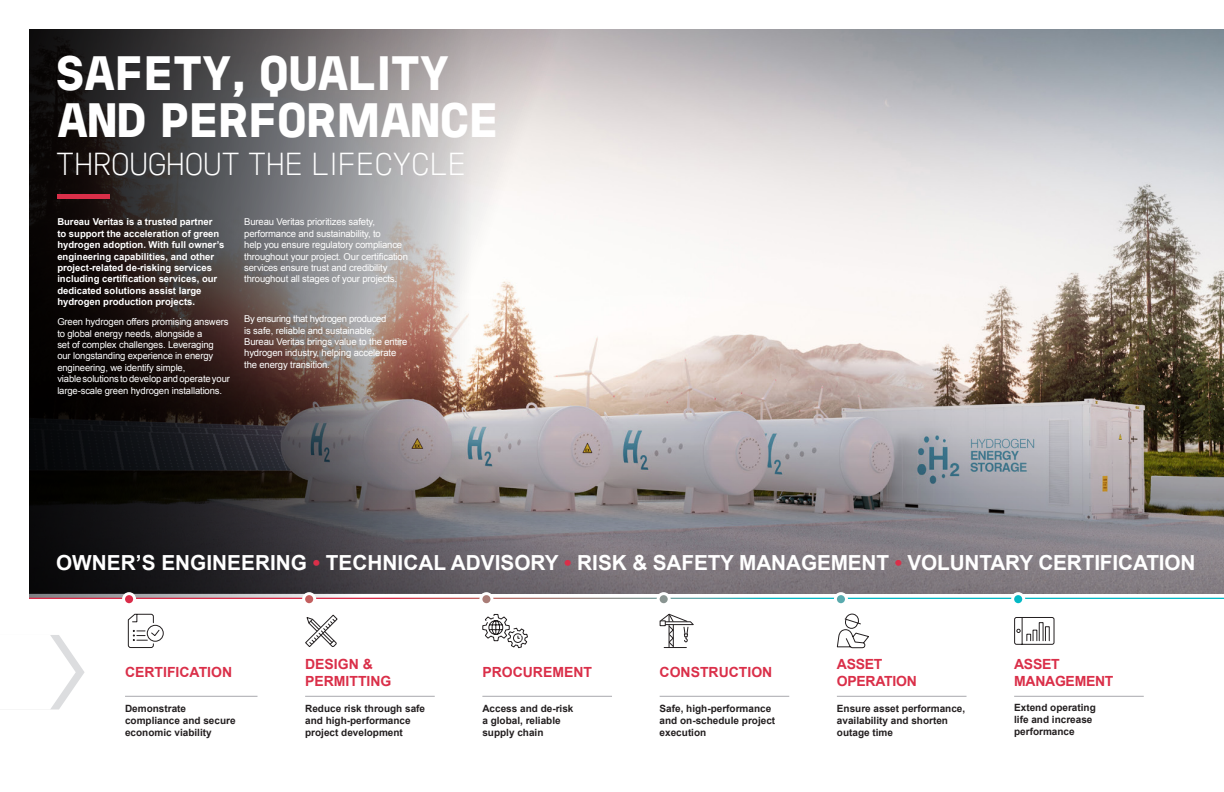
<style>
.page{position:relative;width:1224px;height:792px;background:#fff}
.page>*{position:absolute;margin:0;border:0;box-sizing:border-box;transform-origin:0 0}
.t1{font:700 expanded 48px/47px "Bureau Veritas";letter-spacing:-.04em;color:#fff}
.t2{font:100 condensed 31.7px "Bureau Veritas";letter-spacing:-.07em;color:#fff}
.t3{font:700 20.8px "Arial";letter-spacing:-.005em;color:#fff}
.t4{font:700 14px/17px "Arial";color:#da2f49}
.t5{font:700 14px/17px "Arial";letter-spacing:-.02em;color:#da2f49}
.t6{font:700 10px/12px "Arial";color:#231f20}
.t7{font:9.5px/11.4px "Arial";letter-spacing:-.015em;color:#fff}
.t8{font:700 9.5px/11.4px "Arial";color:#fff}
.s1{color:#da2f49}
</style>
<div class="page">
<img style="left:822px;top:29px;width:402px;height:313px">
<svg style="left:590px;top:29px;width:232px;height:313px"></svg>
<img style="left:590px;top:342px;width:634px;height:252px">
<svg style="left:590px;top:597px;width:634px;height:1px"></svg>
<svg style="left:29px;top:29px;width:561px;height:569px;background:#6c6666"></svg>
<div style="left:57px;top:194px;width:53px;height:5px;background:#da2f49"></div>
<svg style="left:50px;top:635px;width:35px;height:75px"></svg>
<div style="left:122px;top:592px;width:14px;height:14px;background:#fff;border-radius:50%"></div>
<svg style="left:125px;top:595px;width:8px;height:8px"></svg>
<div style="left:479px;top:592px;width:14px;height:14px;background:#fff;border-radius:50%"></div>
<svg style="left:482px;top:595px;width:8px;height:8px"></svg>
<div style="left:657px;top:592px;width:14px;height:14px;background:#fff;border-radius:50%"></div>
<svg style="left:660px;top:595px;width:8px;height:8px"></svg>
<div style="left:1011px;top:592px;width:14px;height:14px;background:#fff;border-radius:50%"></div>
<svg style="left:1014px;top:595px;width:8px;height:8px"></svg>
<div style="left:834px;top:592px;width:14px;height:14px;background:#fff;border-radius:50%"></div>
<svg style="left:837px;top:595px;width:8px;height:8px"></svg>
<div style="left:302px;top:592px;width:14px;height:14px;background:#fff;border-radius:50%"></div>
<svg style="left:305px;top:595px;width:8px;height:8px"></svg>
<hr style="left:482px;top:696px;width:130px;height:1px;background:#a8a9ad">
<svg style="left:482px;top:614px;width:46px;height:35px"></svg>
<hr style="left:305px;top:696px;width:130px;height:1px;background:#a8a9ad">
<svg style="left:305px;top:614px;width:33px;height:33px"></svg>
<svg style="left:127px;top:613px;width:37px;height:35px"></svg>
<hr style="left:125px;top:696px;width:133px;height:1px;background:#a8a9ad">
<svg style="left:659px;top:613px;width:35px;height:35px"></svg>
<hr style="left:660px;top:696px;width:129px;height:1px;background:#a8a9ad">
<hr style="left:837px;top:696px;width:130px;height:1px;background:#a8a9ad">
<svg style="left:836px;top:613px;width:33px;height:36px"></svg>
<hr style="left:1014px;top:696px;width:130px;height:1px;background:#a8a9ad">
<svg style="left:1014px;top:617px;width:41px;height:28px"></svg>
<h1 class="t1" style="left:55px;top:49px;width:446px">SAFETY, QUALITY<br>AND PERFORMANCE</h1>
<h2 class="t2" style="left:55px;top:145px;width:414px">THROUGHOUT THE LIFECYCLE</h2>
<p class="t8" style="left:57px;top:217px;width:169px">Bureau Veritas is a trusted partner<br>to support the acceleration of green hydrogen adoption. With full owner’s engineering capabilities, and other project-related de-risking services including certification services, our dedicated solutions assist large hydrogen production projects.</p>
<p class="t7" style="left:57px;top:316px;width:174px">Green hydrogen offers promising answers to global energy needs, alongside a<br>set of complex challenges. Leveraging<br>our longstanding experience in energy engineering, we identify simple,<br>viable solutions to develop and operate your large-scale green hydrogen installations.</p>
<p class="t7" style="left:244px;top:217px;width:165px">Bureau Veritas prioritizes safety, performance and sustainability, to<br>help you ensure regulatory compliance throughout your project. Our certification services ensure trust and credibility throughout all stages of your projects.</p>
<p class="t7" style="left:244px;top:313px;width:165px">By ensuring that hydrogen produced<br>is safe, reliable and sustainable,<br>Bureau Veritas brings value to the entire hydrogen industry, helping accelerate the energy transition.</p>
<h3 class="t3" style="left:56px;top:549px;width:1141px">OWNER’S ENGINEERING <span class="s1">•</span> TECHNICAL ADVISORY <span class="s1">•</span> RISK &amp; SAFETY MANAGEMENT <span class="s1">•</span> VOLUNTARY CERTIFICATION</h3>
<h3 class="t4" style="left:125px;top:664px;width:109px">CERTIFICATION</h3>
<p class="t6" style="left:125px;top:702px;width:112px">Demonstrate compliance and secure economic viability</p>
<h3 class="t4" style="left:305px;top:656px;width:88px">DESIGN &amp;<br>PERMITTING</h3>
<p class="t6" style="left:305px;top:702px;width:122px">Reduce risk through safe and high-performance project development</p>
<h3 class="t4" style="left:482px;top:664px;width:111px">PROCUREMENT</h3>
<p class="t6" style="left:482px;top:702px;width:93px">Access and de-risk a global, reliable supply chain</p>
<h3 class="t5" style="left:837px;top:656px;width:81px">ASSET<br>OPERATION</h3>
<h3 class="t4" style="left:660px;top:664px;width:114px">CONSTRUCTION</h3>
<p class="t6" style="left:660px;top:702px;width:117px">Safe, high-performance and on-schedule project execution</p>
<p class="t6" style="left:837px;top:702px;width:130px">Ensure asset performance, availability and shorten outage time</p>
<h3 class="t5" style="left:1014px;top:656px;width:101px">ASSET<br>MANAGEMENT</h3>
<p class="t6" style="left:1014px;top:702px;width:83px">Extend operating life and increase performance</p>
</div>
